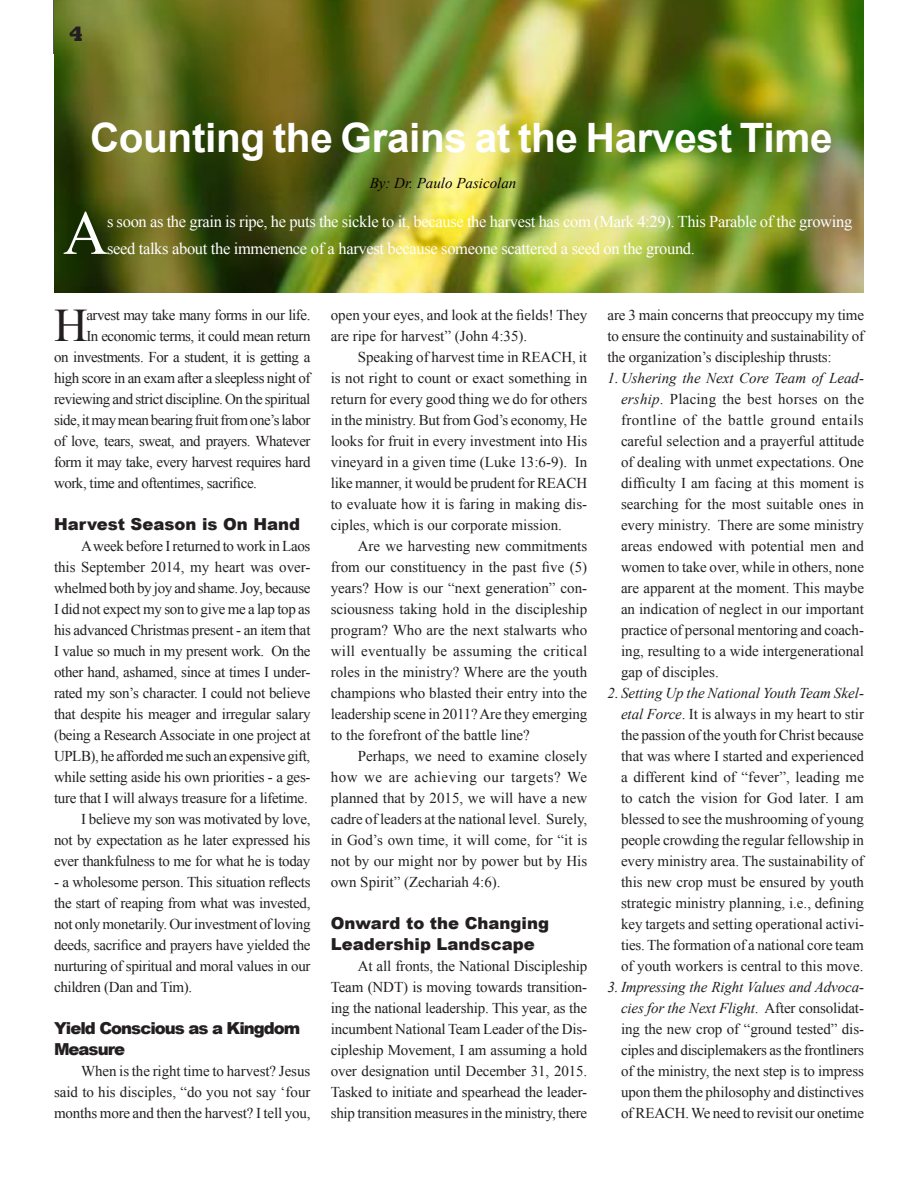
<style>
.page{position:relative;width:918px;height:1188px;background:#fff}
.page>*{position:absolute;margin:0;border:0;box-sizing:border-box;transform-origin:0 0}
._1st_Para_Lg{font:62.55px "Times New Roman";color:#fff}
.t1{font:46.65px "Times New Roman";color:#231f20}
.Body_text{font:700 40.5px "Arial";letter-spacing:-.01em;color:#fff}
._1st_Para_Lg-2{font:800 21px "Rockwell";color:#231f20}
._1st_Para_Lg-3{font:16.5px/27px "Times New Roman";letter-spacing:-.02em;color:#fff}
.Subhead{font:900 16.5px/21px "Arial";color:#231f20}
.Subhead-2{font:900 16.5px/21px "Arial";letter-spacing:-.06em;color:#231f20}
.Body_text-2{font:15px/21px "Times New Roman";letter-spacing:-.015em;color:#231f20;text-align:justify}
.By_line{font:italic 15px "Times New Roman";color:#000}
.s1{font-style:italic}
</style>
<div class="page">
<hr style="left:53px;top:0;width:2px;height:54px;background:#231f20">
<img style="left:54px;top:0;width:810px;height:292px">
<p class="_1st_Para_Lg-2" style="left:69px;top:22px;width:16px">4</p>
<p class="Body_text" style="left:90px;top:112px;width:744px">Counting the Grains at the Harvest Time</p>
<p class="By_line" style="left:370px;top:172px;width:148px">By: Dr. Paulo Pasicolan</p>
<p class="_1st_Para_Lg" style="left:63px;top:191px;width:47px">A</p>
<p class="_1st_Para_Lg-3" style="left:107px;top:208px;width:747px">s soon as the grain is ripe, he puts the sickle to it, because the harvest has com (Mark 4:29). This Parable of the growing seed talks about the immenence of a harvest because someone scattered a seed on the ground.</p>
<p class="t1" style="left:54px;top:294px;width:35px">H</p>
<p class="Body_text-2" style="left:86px;top:304px;width:226px">arvest may take many forms in our life.</p>
<p class="Body_text-2" style="left:86px;top:325px;width:226px">In economic terms, it could mean return</p>
<p class="Body_text-2" style="left:54px;top:346px;width:258px">on investments. For a student, it is getting a</p>
<p class="Body_text-2" style="left:54px;top:367px;width:258px">high score in an exam after a sleepless night of</p>
<p class="Body_text-2" style="left:54px;top:388px;width:258px">reviewing and strict discipline. On the spiritual</p>
<p class="Body_text-2" style="left:54px;top:409px;width:258px">side, it may mean bearing fruit from one’s labor</p>
<p class="Body_text-2" style="left:54px;top:430px;width:258px">of love, tears, sweat, and prayers. Whatever</p>
<p class="Body_text-2" style="left:54px;top:451px;width:258px">form it may take, every harvest requires hard</p>
<p class="Body_text-2" style="left:54px;top:472px;width:204px">work, time and oftentimes, sacrifice.</p>
<p class="Subhead" style="left:54px;top:513px;width:248px">Harvest Season is On Hand</p>
<p class="Body_text-2" style="left:54px;top:535px;width:258px;text-indent:27px">A week before I returned to work in Laos this September 2014, my heart was over&shy;whelmed both by joy and shame. Joy, because I did not expect my son to give me a lap top as his advanced Christmas present - an item that I value so much in my present work. On the other hand, ashamed, since at times I under&shy;rated my son’s character. I could not believe that despite his meager and irregular salary (being a Research Associate in one project at UPLB), he afforded me such an expensive gift, while setting aside his own priorities - a ges&shy;ture that I will always treasure for a lifetime.</p>
<p class="Body_text-2" style="left:54px;top:808px;width:258px;text-indent:27px">I believe my son was motivated by love, not by expectation as he later expressed his ever thankfulness to me for what he is today</p>
<p class="Body_text-2" style="left:54px;top:871px;width:258px">- a wholesome person. This situation reflects the start of reaping from what was invested, not only monetarily. Our investment of loving deeds, sacrifice and prayers have yielded the nurturing of spiritual and moral values in our children (Dan and Tim).</p>
<p class="Subhead-2" style="left:54px;top:1017px;width:248px">Yield Conscious as a Kingdom<br>Measure</p>
<p class="Body_text-2" style="left:54px;top:1060px;width:258px;text-indent:27px">When is the right time to harvest? Jesus said to his disciples, “do you not say ‘four months more and then the harvest? I tell you,</p>
<p class="Body_text-2" style="left:331px;top:304px;width:258px">open your eyes, and look at the fields! They are ripe for harvest” (John 4:35).</p>
<p class="Body_text-2" style="left:331px;top:346px;width:258px;text-indent:27px">Speaking of harvest time in REACH, it is not right to count or exact something in return for every good thing we do for others in the ministry. But from God’s economy, He looks for fruit in every investment into His vineyard in a given time (Luke 13:6-9). In like manner, it would be prudent for REACH to evaluate how it is faring in making dis&shy;ciples, which is our corporate mission.</p>
<p class="Body_text-2" style="left:331px;top:535px;width:258px;text-indent:27px">Are we harvesting new commitments from our constituency in the past five (5) years? How is our “next generation” con&shy;sciousness taking hold in the discipleship program? Who are the next stalwarts who will eventually be assuming the critical roles in the ministry? Where are the youth champions who blasted their entry into the leadership scene in 2011? Are they emerging to the forefront of the battle line?</p>
<p class="Body_text-2" style="left:331px;top:745px;width:258px;text-indent:27px">Perhaps, we need to examine closely how we are achieving our targets? We planned that by 2015, we will have a new cadre of leaders at the national level. Surely, in God’s own time, it will come, for “it is not by our might nor by power but by His own Spirit” (Zechariah 4:6).</p>
<p class="Subhead" style="left:331px;top:912px;width:220px">Onward to the Changing<br>Leadership Landscape</p>
<p class="Body_text-2" style="left:331px;top:955px;width:258px;text-indent:27px">At all fronts, the National Discipleship Team (NDT) is moving towards transition&shy;ing the national leadership. This year, as the incumbent National Team Leader of the Dis&shy;cipleship Movement, I am assuming a hold over designation until December 31, 2015.<br>Tasked to initiate and spearhead the leader&shy;ship transition measures in the ministry, there</p>
<p class="Body_text-2" style="left:608px;top:304px;width:258px">are 3 main concerns that preoccupy my time to ensure the continuity and sustainability of the organization’s discipleship thrusts:</p>
<p class="Body_text-2" style="left:621px;top:367px;width:245px;text-indent:-14px"><span class="s1">1. Ushering the Next Core Team of Lead&shy;ership</span>. Placing the best horses on the frontline of the battle ground entails careful selection and a prayerful attitude of dealing with unmet expectations. One difficulty I am facing at this moment is searching for the most suitable ones in every ministry. There are some ministry areas endowed with potential men and women to take over, while in others, none are apparent at the moment. This maybe an indication of neglect in our important practice of personal mentoring and coach&shy;ing, resulting to a wide intergenerational gap of disciples.</p>
<p class="Body_text-2" style="left:621px;top:682px;width:245px;text-indent:-14px"><span class="s1">2. Setting Up the National Youth Team Skel&shy;etal Force</span>. It is always in my heart to stir the passion of the youth for Christ because that was where I started and experienced a different kind of “fever”, leading me to catch the vision for God later. I am blessed to see the mushrooming of young people crowding the regular fellowship in every ministry area. The sustainability of this new crop must be ensured by youth strategic ministry planning, i.e., defining key targets and setting operational activi&shy;ties. The formation of a national core team of youth workers is central to this move.</p>
<p class="Body_text-2" style="left:621px;top:976px;width:245px;text-indent:-14px"><span class="s1">3. Impressing the Right Values and Advoca&shy;cies for the Next Flight</span>. After consolidat&shy;ing the new crop of “ground tested” dis&shy;ciples and disciplemakers as the frontliners of the ministry, the next step is to impress upon them the philosophy and distinctives of REACH. We need to revisit our onetime</p>
</div>
